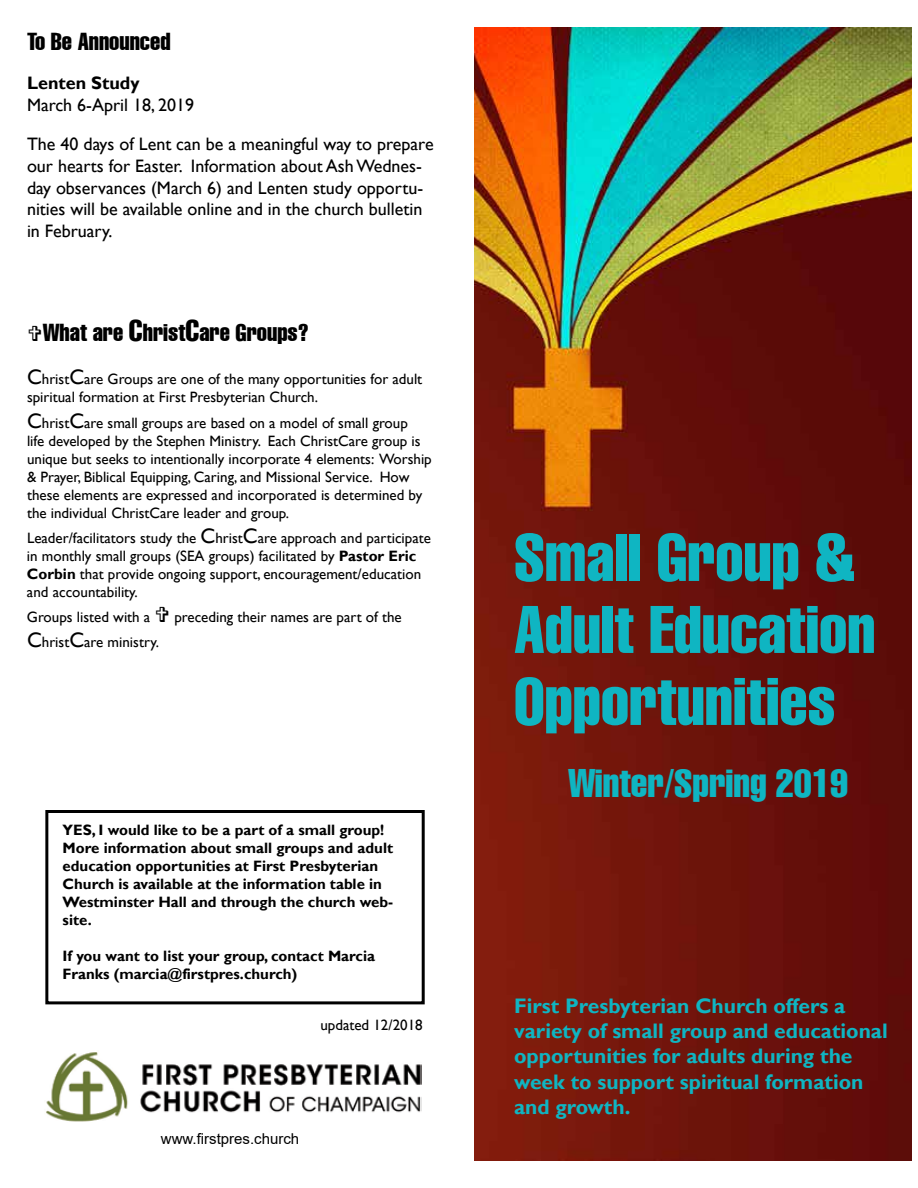
<style>
.page{position:relative;width:918px;height:1188px;background:#fff}
.page>*{position:absolute;margin:0;border:0;box-sizing:border-box;transform-origin:0 0}
.t1{font:extra-condensed 66px/72px "Helvetica LT";color:#0fb5c2}
.t2{font:extra-condensed 39px "Helvetica LT";color:#0fb5c2}
.t3{font:extra-condensed 24px "Helvetica LT";color:#000}
.t4{font:700 21px/25.2px "Gill Sans";color:#0fb5c2}
.t5{font:18px/21.6px "Gill Sans";color:#000}
.t6{font:700 18px "Gill Sans";color:#000}
.t7{font:15px/18px "Gill Sans";color:#000}
.t8{font:700 15px/18px "Gill Sans";color:#000}
.t9{font:15px "Arial";color:#000}
.s1{font-size:30px}
.s2{font-size:21px}
.s3{font-weight:700}
</style>
<div class="page">
<img style="left:474px;top:27px;width:438px;height:1134px">
<img style="left:46px;top:1052px;width:376px;height:70px">
<div style="left:45px;top:810px;width:380px;height:194px;border:3px solid #000"></div>
<h3 class="t3" style="left:27px;top:26px;width:145px">To Be Announced</h3>
<p class="t6" style="left:27px;top:72px;width:114px">Lenten Study</p>
<p class="t5" style="left:27px;top:85px;width:408px;line-height:39.6px">March 6-April 18, 2019<br>The 40 days of Lent can be a meaningful way to prepare</p>
<p class="t5" style="left:27px;top:155px;width:398px;text-align:justify">our hearts for Easter. Information about Ash Wednes&shy;day observances (March 6) and Lenten study opportu&shy;nities will be available online and in the church bulletin in February.</p>
<h3 class="t3" style="left:43px;top:317px;width:268px">What are <span class="s1">C</span>hrist<span class="s1">C</span>are Groups?</h3>
<p class="t7" style="left:27px;top:371px;width:397px"><span class="s2">C</span>hrist<span class="s2">C</span>are Groups are one of the many opportunities for adult spiritual formation at First Presbyterian Church.</p>
<p class="t7" style="left:27px;top:414px;width:406px"><span class="s2">C</span>hrist<span class="s2">C</span>are small groups are based on a model of small group<br>life developed by the Stephen Ministry. Each ChristCare group is unique but seeks to intentionally incorporate 4 elements: Worship &amp; Prayer, Biblical Equipping, Caring, and Missional Service. How these elements are expressed and incorporated is determined by the individual ChristCare leader and group.</p>
<p class="t7" style="left:27px;top:529px;width:405px">Leader/facilitators study the <span class="s2">C</span>hrist<span class="s2">C</span>are approach and participate in monthly small groups (SEA groups) facilitated by <span class="s3">Pastor Eric Corbin</span> that provide ongoing support, encouragement/education and accountability.</p>
<p class="t7" style="left:27px;top:608px;width:125px">Groups listed with a</p>
<p class="t7" style="left:174px;top:608px;width:229px">preceding their names are part of the</p>
<p class="t7" style="left:27px;top:633px;width:134px"><span class="s2">C</span>hrist<span class="s2">C</span>are ministry.</p>
<p class="t8" style="left:63px;top:822px;width:332px">YES, I would like to be a part of a small group!<br>More information about small groups and adult education opportunities at First Presbyterian Church is available at the information table in Westminster Hall and through the church web&shy;site.</p>
<p class="t8" style="left:63px;top:948px;width:314px">If you want to list your group, contact Marcia<br>Franks (marcia@firstpres.church)</p>
<p class="t7" style="left:320px;top:1016px;width:104px">updated 12/2018</p>
<p class="t9" style="left:161px;top:1128px;width:140px">www.firstpres.church</p>
<h1 class="t1" style="left:514px;top:521px;width:363px">Small Group &amp;<br>Adult Education<br>Opportunities</h1>
<h2 class="t2" style="left:568px;top:758px;width:282px">Winter/Spring 2019</h2>
<h3 class="t4" style="left:514px;top:994px;width:375px">First Presbyterian Church offers a variety of small group and educational opportunities for adults during the week to support spiritual formation and growth.</h3>
</div>
